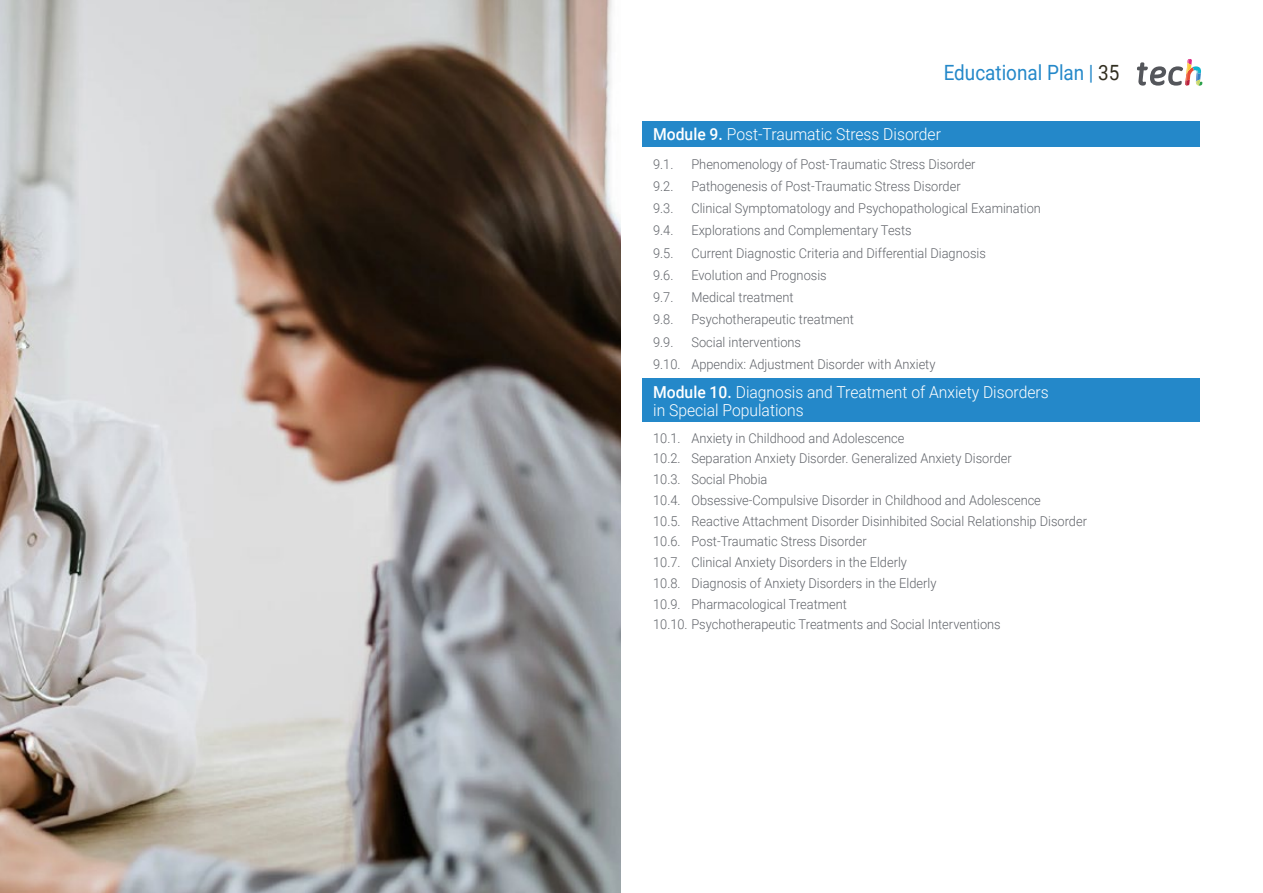
<style>
.page{position:relative;width:1263px;height:893px;background:#fff}
.page>*{position:absolute;margin:0;border:0;box-sizing:border-box;transform-origin:0 0}
.t1{font:21px "Roboto";color:#2488c9;scale:.9 1}
.t2{font:300 16.5px/18px "Roboto";color:#fff;scale:.95 1}
.t3{font:300 13.5px/20.7px "Roboto";color:#61646a;scale:.95 1}
.s1{color:#312e20}
.s2{font-weight:500}
</style>
<div class="page">
<img style="left:0;top:0;width:621px;height:893px">
<svg style="left:1137px;top:59px;width:65px;height:27px"></svg>
<div style="left:642px;top:121px;width:557px;height:25px;background:#2488c9"></div>
<div style="left:642px;top:379px;width:557px;height:43px;background:#2488c9"></div>
<h1 class="t1" style="left:944px;top:57px;width:197px">Educational Plan | <span class="s1">35</span></h1>
<p class="t2" style="left:653px;top:124px;width:304px"><span class="s2">Module 9.</span> Post-Traumatic Stress Disorder</p>
<p class="t3" style="left:653px;top:153px;width:23px">9.1.</p>
<p class="t3" style="left:691px;top:153px;width:301px">Phenomenology of Post-Traumatic Stress Disorder</p>
<p class="t3" style="left:653px;top:175px;width:23px">9.2.</p>
<p class="t3" style="left:691px;top:175px;width:285px">Pathogenesis of Post-Traumatic Stress Disorder</p>
<p class="t3" style="left:653px;top:197px;width:23px">9.3.</p>
<p class="t3" style="left:691px;top:197px;width:369px">Clinical Symptomatology and Psychopathological Examination</p>
<p class="t3" style="left:653px;top:220px;width:23px">9.4.</p>
<p class="t3" style="left:691px;top:220px;width:233px">Explorations and Complementary Tests</p>
<p class="t3" style="left:653px;top:242px;width:23px">9.5.</p>
<p class="t3" style="left:691px;top:242px;width:311px">Current Diagnostic Criteria and Differential Diagnosis</p>
<p class="t3" style="left:653px;top:264px;width:23px">9.6.</p>
<p class="t3" style="left:691px;top:264px;width:144px">Evolution and Prognosis</p>
<p class="t3" style="left:653px;top:286px;width:23px">9.7.</p>
<p class="t3" style="left:691px;top:286px;width:109px">Medical treatment</p>
<p class="t3" style="left:653px;top:309px;width:23px">9.8.</p>
<p class="t3" style="left:691px;top:309px;width:173px">Psychotherapeutic treatment</p>
<p class="t3" style="left:653px;top:331px;width:23px">9.9.</p>
<p class="t3" style="left:653px;top:330px;width:299px;line-height:22.2px;text-indent:38px">Social interventions<br>9.10. Appendix: Adjustment Disorder with Anxiety</p>
<p class="t2" style="left:653px;top:382px;width:418px"><span class="s2">Module 10.</span> Diagnosis and Treatment of Anxiety Disorders in Special Populations</p>
<p class="t3" style="left:653px;top:427px;width:458px">10.1. Anxiety in Childhood and Adolescence<br>10.2. Separation Anxiety Disorder. Generalized Anxiety Disorder<br>10.3. Social Phobia<br>10.4. Obsessive-Compulsive Disorder in Childhood and Adolescence<br>10.5. Reactive Attachment Disorder Disinhibited Social Relationship Disorder 10.6. Post-Traumatic Stress Disorder<br>10.7. Clinical Anxiety Disorders in the Elderly<br>10.8. Diagnosis of Anxiety Disorders in the Elderly<br>10.9. Pharmacological Treatment<br>10.10. Psychotherapeutic Treatments and Social Interventions</p>
</div>
